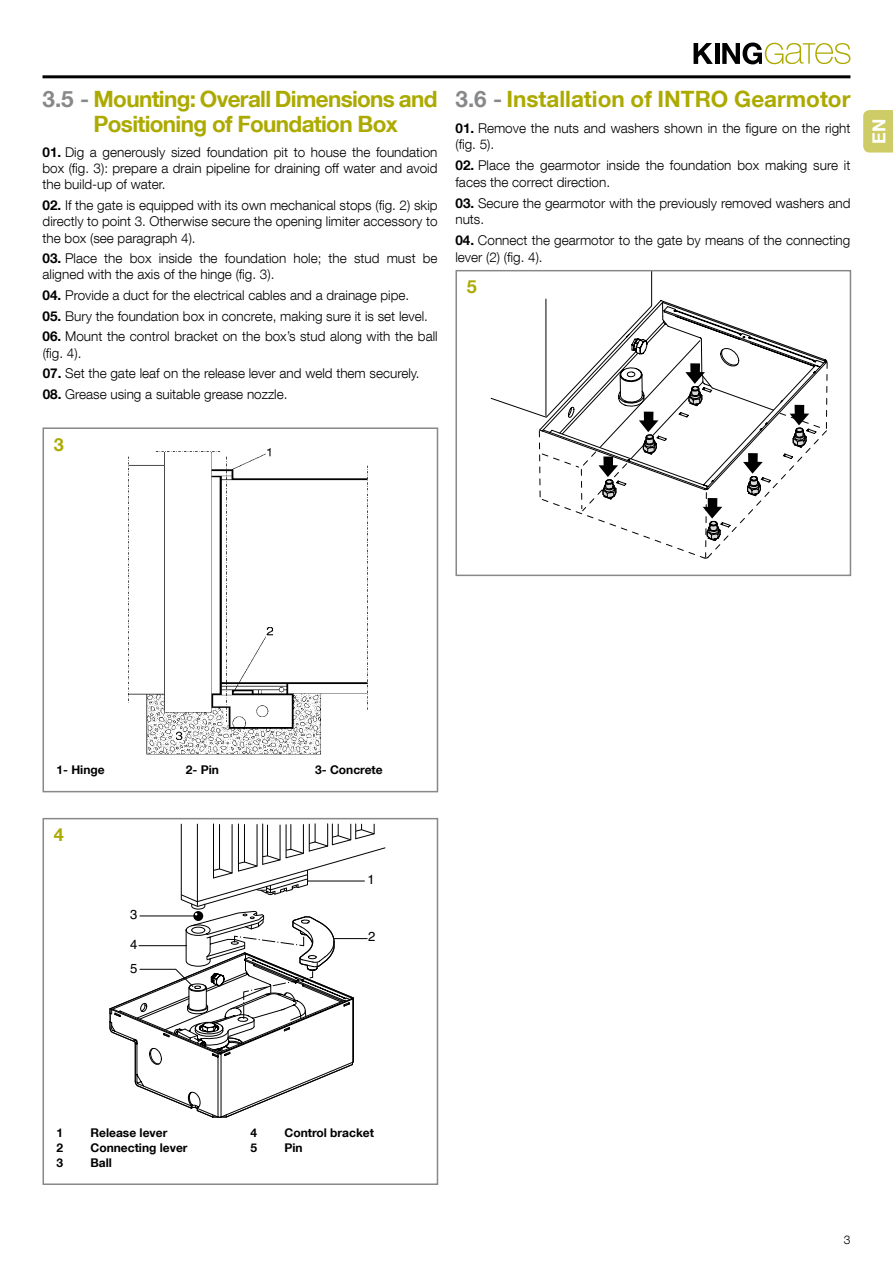
<style>
.page{position:relative;width:893px;height:1263px;background:#fff}
.page>*{position:absolute;margin:0;border:0;box-sizing:border-box;transform-origin:0 0}
.t1{font:700 22.5px/24.2px "Helvetica Neue LT Com";letter-spacing:-.03em;color:#acaa00;text-align:center}
.t2{font:700 22.5px "Helvetica Neue LT Com";color:#acaa00}
.t3{font:700 18px "Helvetica Neue LT Com";color:#acaa00}
.t4{font:700 18px "Helvetica Neue LT Com";color:#fff}
.t5{font:300 13.5px/16.4px "Helvetica Neue LT Com";color:#000}
.t6{font:13.05px/24px "Helvetica";color:#000}
.t7{font:700 12px "Helvetica Neue LT Com";color:#000}
.t8{font:300 12px "Helvetica Neue LT Com";color:#000}
.s1{color:#87888a}
.s2{font-weight:700}
</style>
<div class="page">
<svg style="left:694px;top:43px;width:19px;height:21px"></svg>
<hr style="left:715px;top:43px;width:4px;height:21px;background:#000">
<svg style="left:722px;top:43px;width:128px;height:21px"></svg>
<hr style="left:43px;top:75px;width:807px;height:3px;background:#000">
<svg style="left:863px;top:110px;width:30px;height:43px"></svg>
<img style="left:128px;top:448px;width:240px;height:307px">
<div style="left:43px;top:427px;width:395px;height:365px;border:2px solid #87888a"></div>
<svg style="left:110px;top:823px;width:275px;height:295px"></svg>
<div style="left:43px;top:818px;width:395px;height:367px;border:2px solid #87888a"></div>
<svg style="left:539px;top:300px;width:288px;height:258px"></svg>
<div style="left:455px;top:270px;width:396px;height:306px;border:2px solid #87888a"></div>
<h1 class="t1" style="left:43px;top:87px;width:396px"><span class="s1">3.5 -</span> Mounting: Overall Dimensions and<br>Positioning of Foundation Box</h1>
<p class="t5" style="left:43px;top:143px;width:396px;text-align:justify"><span class="s2">01.</span> Dig a generously sized foundation pit to house the foundation box (fig. 3): prepare a drain pipeline for draining off water and avoid the build-up of water.</p>
<p class="t5" style="left:43px;top:197px;width:397px;text-align:justify"><span class="s2">02.</span> If the gate is equipped with its own mechanical stops (fig. 2) skip directly to point 3. Otherwise secure the opening limiter accessory to the box (see paragraph 4).</p>
<p class="t5" style="left:43px;top:250px;width:396px"><span class="s2">03.</span> Place the box inside the foundation hole; the stud must be aligned with the axis of the hinge (fig. 3).</p>
<p class="t5" style="left:43px;top:287px;width:368px"><span class="s2">04.</span> Provide a duct for the electrical cables and a drainage pipe.</p>
<p class="t5" style="left:43px;top:307px;width:387px"><span class="s2">05.</span> Bury the foundation box in concrete, making sure it is set level.</p>
<p class="t5" style="left:43px;top:328px;width:396px"><span class="s2">06.</span> Mount the control bracket on the box’s stud along with the ball (fig. 4).</p>
<p class="t5" style="left:43px;top:365px;width:378px"><span class="s2">07.</span> Set the gate leaf on the release lever and weld them securely.</p>
<p class="t5" style="left:43px;top:386px;width:246px"><span class="s2">08.</span> Grease using a suitable grease nozzle.</p>
<h2 class="t3" style="left:54px;top:433px;width:12px">3</h2>
<h1 class="t2" style="left:455px;top:85px;width:396px"><span class="s1">3.6 -</span> Installation of INTRO Gearmotor</h1>
<p class="t5" style="left:455px;top:119px;width:396px"><span class="s2">01.</span> Remove the nuts and washers shown in the figure on the right (fig. 5).</p>
<p class="t5" style="left:455px;top:157px;width:396px"><span class="s2">02.</span> Place the gearmotor inside the foundation box making sure it faces the correct direction.</p>
<p class="t5" style="left:455px;top:194px;width:396px"><span class="s2">03.</span> Secure the gearmotor with the previously removed washers and nuts.</p>
<p class="t5" style="left:455px;top:232px;width:396px"><span class="s2">04.</span> Connect the gearmotor to the gate by means of the connecting lever (2) (fig. 4).</p>
<h2 class="t3" style="left:467px;top:276px;width:12px">5</h2>
<h2 class="t4" style="left:868px;top:144px;width:27px;rotate:-90deg">EN</h2>
<p class="t7" style="left:56px;top:762px;width:50px">1- Hinge</p>
<p class="t7" style="left:186px;top:762px;width:35px">2- Pin</p>
<p class="t7" style="left:315px;top:762px;width:69px">3- Concrete</p>
<h2 class="t3" style="left:54px;top:823px;width:12px">4</h2>
<p class="t6" style="left:130px;top:903px;width:9px">3</p>
<p class="t6" style="left:130px;top:933px;width:9px">4<br>5</p>
<p class="t7" style="left:56px;top:1125px;width:8px">1</p>
<p class="t7" style="left:91px;top:1125px;width:78px">Release lever</p>
<p class="t7" style="left:56px;top:1140px;width:8px">2</p>
<p class="t7" style="left:91px;top:1140px;width:99px">Connecting lever</p>
<p class="t7" style="left:56px;top:1155px;width:8px">3</p>
<p class="t7" style="left:91px;top:1155px;width:23px">Ball</p>
<p class="t6" style="left:368px;top:867px;width:9px">1</p>
<p class="t6" style="left:368px;top:925px;width:9px">2</p>
<p class="t7" style="left:250px;top:1125px;width:8px">4</p>
<p class="t7" style="left:284px;top:1125px;width:91px">Control bracket</p>
<p class="t7" style="left:250px;top:1140px;width:8px">5</p>
<p class="t7" style="left:284px;top:1140px;width:20px">Pin</p>
<p class="t8" style="left:844px;top:1232px;width:8px">3</p>
</div>
